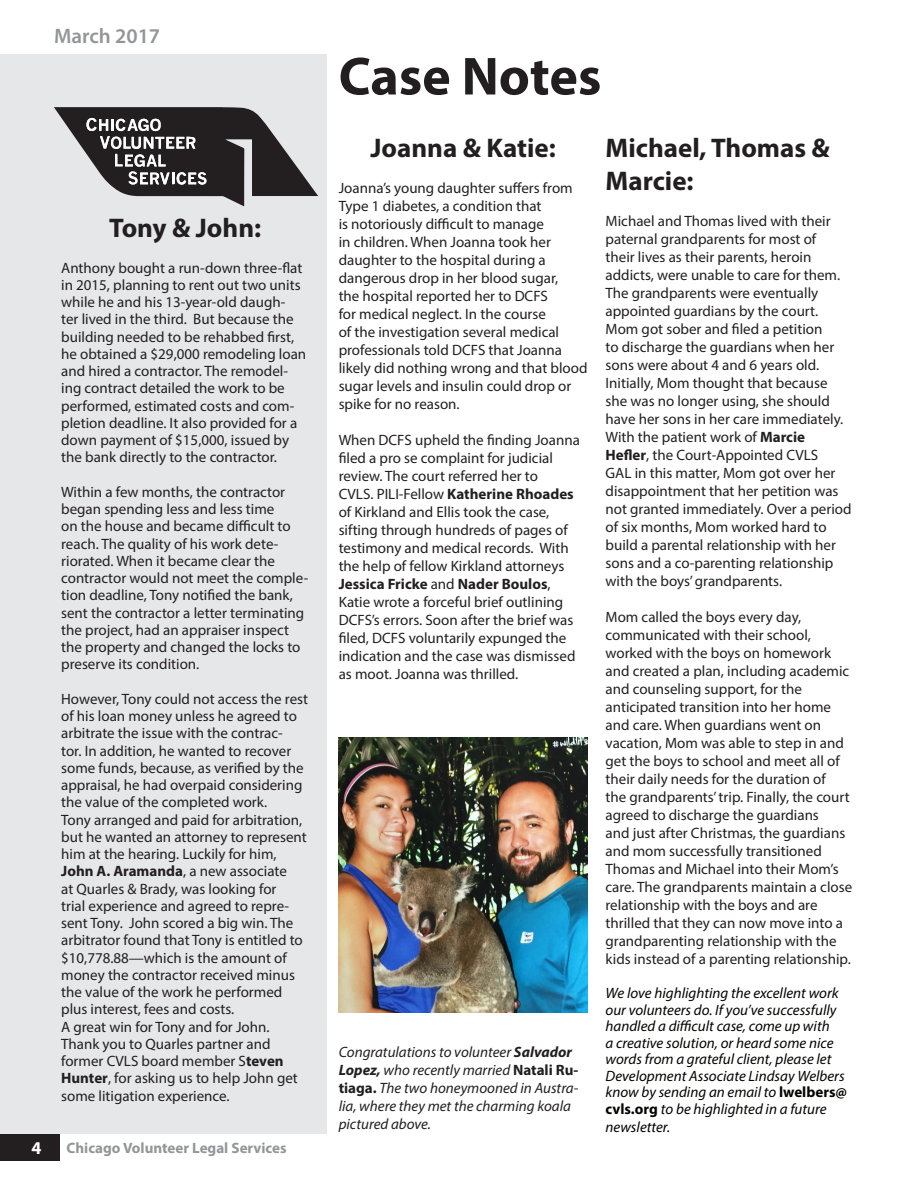
<style>
.page{position:relative;width:918px;height:1188px;background:#fff}
.page>*{position:absolute;margin:0;border:0;box-sizing:border-box;transform-origin:0 0}
.t1{font:700 54px "Myriad Pro";color:#231f20}
.Header_black{font:700 27px "Myriad Pro";color:#231f20}
.Body_text_black{font:700 27px/32.4px "Myriad Pro";color:#231f20}
.t2{font:600 21px "Myriad Pro";color:#939598}
.t3{font:700 18px "Myriad Pro";color:#fff}
.Body_text_black-2{font:15px/18px "Myriad Pro";color:#231f20}
.Body_text_black-3{font:italic 15px/16.5px "Myriad Pro";color:#040503}
.Body_text_black-4{font:italic 15px/18px "Myriad Pro";color:#231f20}
.t4{font:700 15px "Myriad Pro";color:#939598}
.s1{font-weight:700}
.s2{font-weight:700;font-style:normal}
</style>
<div class="page">
<div style="left:0;top:54px;width:327px;height:1080px;background:#e6e7e9"></div>
<div style="left:0;top:1134px;width:59px;height:27px;background:#231f20"></div>
<img style="left:339px;top:737px;width:249px;height:275px">
<svg style="left:54px;top:107px;width:264px;height:99px"></svg>
<p class="t2" style="left:54px;top:23px;width:108px">March 2017</p>
<p class="Header_black" style="left:109px;top:211px;width:154px">Tony &amp; John:</p>
<p class="Body_text_black-2" style="left:61px;top:259px;width:247px;line-height:17.2px">Anthony bought a run-down three-flat in 2015, planning to rent out two units while he and his 13-year-old daugh&shy;ter lived in the third. But because the building needed to be rehabbed first, he obtained a $29,000 remodeling loan and hired a contractor. The remodel&shy;ing contract detailed the work to be performed, estimated costs and com&shy;pletion deadline. It also provided for a down payment of $15,000, issued by the bank directly to the contractor.</p>
<p class="Body_text_black-2" style="left:61px;top:483px;width:249px;line-height:17.2px">Within a few months, the contractor began spending less and less time<br>on the house and became difficult to reach. The quality of his work dete&shy;riorated. When it became clear the contractor would not meet the comple&shy;tion deadline, Tony notified the bank, sent the contractor a letter terminating the project, had an appraiser inspect the property and changed the locks to preserve its condition.</p>
<p class="Body_text_black-2" style="left:61px;top:690px;width:248px;line-height:17.2px">However, Tony could not access the rest of his loan money unless he agreed to arbitrate the issue with the contrac-<br>tor. In addition, he wanted to recover some funds, because, as verified by the appraisal, he had overpaid considering the value of the completed work.</p>
<p class="Body_text_black-2" style="left:61px;top:811px;width:247px;line-height:17.2px">Tony arranged and paid for arbitration, but he wanted an attorney to represent him at the hearing. Luckily for him, <span class="s1">John A. Aramanda</span>, a new associate<br>at Quarles &amp; Brady, was looking for<br>trial experience and agreed to repre&shy;sent Tony. John scored a big win. The arbitrator found that Tony is entitled to $10,778.88—which is the amount of money the contractor received minus the value of the work he performed plus interest, fees and costs.</p>
<p class="Body_text_black-2" style="left:61px;top:1018px;width:238px;line-height:17.2px">A great win for Tony and for John.<br>Thank you to Quarles partner and former CVLS board member S<span class="s1">teven<br>Hunter</span>, for asking us to help John get some litigation experience.</p>
<p class="t3" style="left:31px;top:1136px;width:11px">4</p>
<p class="t4" style="left:67px;top:1138px;width:222px">Chicago Volunteer Legal Services</p>
<p class="t1" style="left:339px;top:41px;width:264px">Case Notes</p>
<p class="Header_black" style="left:370px;top:131px;width:187px">Joanna &amp; Katie:</p>
<p class="Body_text_black-2" style="left:339px;top:179px;width:250px">Joanna’s young daughter suffers from Type 1 diabetes, a condition that<br>is notoriously difficult to manage<br>in children. When Joanna took her daughter to the hospital during a dangerous drop in her blood sugar,<br>the hospital reported her to DCFS<br>for medical neglect. In the course<br>of the investigation several medical professionals told DCFS that Joanna likely did nothing wrong and that blood sugar levels and insulin could drop or spike for no reason.</p>
<p class="Body_text_black-2" style="left:339px;top:431px;width:243px">When DCFS upheld the finding Joanna filed a pro se complaint for judicial review. The court referred her to<br>CVLS. PILI-Fellow <span class="s1">Katherine Rhoades </span>of Kirkland and Ellis took the case, sifting through hundreds of pages of testimony and medical records. With the help of fellow Kirkland attorneys <span class="s1">Jessica Fricke</span> and <span class="s1">Nader Boulos</span>, Katie wrote a forceful brief outlining DCFS’s errors. Soon after the brief was filed, DCFS voluntarily expunged the indication and the case was dismissed as moot. Joanna was thrilled.</p>
<p class="Body_text_black-4" style="left:339px;top:1043px;width:241px">Congratulations to volunteer <span class="s1">Salvador Lopez,</span> who recently married <span class="s2">Natali Ru&shy;tiaga.</span> The two honeymooned in Austra&shy;lia, where they met the charming koala pictured above.</p>
<p class="Body_text_black" style="left:606px;top:131px;width:226px">Michael, Thomas &amp;<br>Marcie:</p>
<p class="Body_text_black-2" style="left:606px;top:211px;width:248px">Michael and Thomas lived with their paternal grandparents for most of<br>their lives as their parents, heroin addicts, were unable to care for them.<br>The grandparents were eventually appointed guardians by the court.<br>Mom got sober and filed a petition<br>to discharge the guardians when her sons were about 4 and 6 years old.<br>Initially, Mom thought that because she was no longer using, she should have her sons in her care immediately.<br>With the patient work of <span class="s1">Marcie Hefler</span>, the Court-Appointed CVLS<br>GAL in this matter, Mom got over her disappointment that her petition was not granted immediately. Over a period of six months, Mom worked hard to build a parental relationship with her sons and a co-parenting relationship with the boys’ grandparents.</p>
<p class="Body_text_black-2" style="left:606px;top:607px;width:248px">Mom called the boys every day, communicated with their school, worked with the boys on homework and created a plan, including academic and counseling support, for the anticipated transition into her home and care. When guardians went on vacation, Mom was able to step in and get the boys to school and meet all of their daily needs for the duration of<br>the grandparents’ trip. Finally, the court agreed to discharge the guardians<br>and just after Christmas, the guardians and mom successfully transitioned Thomas and Michael into their Mom’s care. The grandparents maintain a close relationship with the boys and are thrilled that they can now move into a grandparenting relationship with the kids instead of a parenting relationship.</p>
<p class="Body_text_black-3" style="left:606px;top:985px;width:243px">We love highlighting the excellent work our volunteers do. If you’ve successfully handled a difficult case, come up with<br>a creative solution, or heard some nice words from a grateful client, please let Development Associate Lindsay Welbers know by sending an email to <span class="s2">lwelbers@ cvls.org</span> to be highlighted in a future</p>
<p class="Body_text_black-3" style="left:606px;top:1118px;width:66px">newsletter.</p>
</div>
